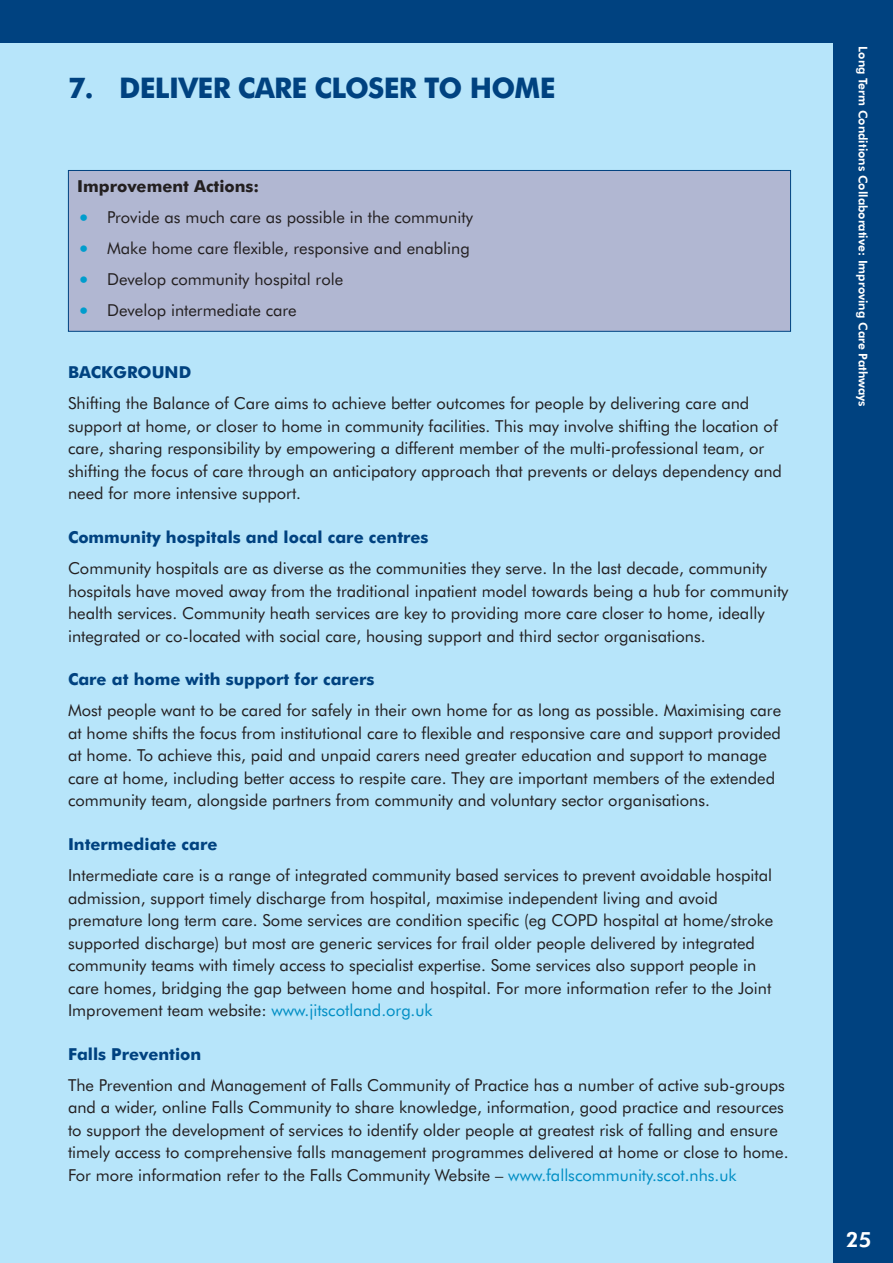
<style>
.page{position:relative;width:893px;height:1263px;background:#b7e5fa}
.page>*{position:absolute;margin:0;border:0;box-sizing:border-box;transform-origin:0 0}
.t1{font:700 28.5px "Futura BT";letter-spacing:-.025em;color:#004280}
.t2{font:800 21px "Futura BT";color:#fff}
.t3{font:16.5px/22.5px "Futura BT";color:#231f20}
.t4{font:700 16.5px "Futura BT";color:#004280}
.t5{font:700 16.5px "Futura BT";color:#231f20}
.t6{font:800 12px "Futura BT";color:#fff}
.s1{font-size:22.5px;color:#009dcd}
.s2{color:#008ec4}
</style>
<div class="page">
<div style="left:833px;top:0;width:60px;height:1263px;background:#004280"></div>
<div style="left:0;top:0;width:893px;height:43px;background:#004280"></div>
<div style="left:69px;top:171px;width:721px;height:160px;background:#b1b7d2"></div>
<div style="left:68px;top:170px;width:723px;height:162px;border:1px solid #004280"></div>
<h1 class="t1" style="left:68px;top:77px;width:489px">7. DELIVER CARE CLOSER TO HOME</h1>
<p class="t5" style="left:77px;top:179px;width:183px">Improvement Actions:</p>
<p class="t3" style="left:77px;top:207px;width:397px"><span class="s1">•</span> Provide as much care as possible in the community</p>
<p class="t3" style="left:77px;top:238px;width:394px"><span class="s1">•</span> Make home care flexible, responsive and enabling</p>
<p class="t3" style="left:77px;top:269px;width:267px"><span class="s1">•</span> Develop community hospital role</p>
<p class="t3" style="left:77px;top:300px;width:221px"><span class="s1">•</span> Develop intermediate care</p>
<p class="t4" style="left:68px;top:366px;width:125px">BACKGROUND</p>
<p class="t3" style="left:68px;top:393px;width:715px">Shifting the Balance of Care aims to achieve better outcomes for people by delivering care and support at home, or closer to home in community facilities. This may involve shifting the location of care, sharing responsibility by empowering a different member of the multi-professional team, or shifting the focus of care through an anticipatory approach that prevents or delays dependency and need for more intensive support.</p>
<p class="t4" style="left:68px;top:530px;width:362px">Community hospitals and local care centres</p>
<p class="t3" style="left:68px;top:558px;width:722px">Community hospitals are as diverse as the communities they serve. In the last decade, community hospitals have moved away from the traditional inpatient model towards being a hub for community health services. Community heath services are key to providing more care closer to home, ideally integrated or co-located with social care, housing support and third sector organisations.</p>
<p class="t4" style="left:68px;top:673px;width:308px">Care at home with support for carers</p>
<p class="t3" style="left:68px;top:700px;width:715px">Most people want to be cared for safely in their own home for as long as possible. Maximising care at home shifts the focus from institutional care to flexible and responsive care and support provided at home. To achieve this, paid and unpaid carers need greater education and support to manage care at home, including better access to respite care. They are important members of the extended community team, alongside partners from community and voluntary sector organisations.</p>
<p class="t4" style="left:68px;top:837px;width:151px">Intermediate care</p>
<p class="t3" style="left:68px;top:865px;width:707px">Intermediate care is a range of integrated community based services to prevent avoidable hospital admission, support timely discharge from hospital, maximise independent living and avoid premature long term care. Some services are condition specific (eg COPD hospital at home/stroke supported discharge) but most are generic services for frail older people delivered by integrated community teams with timely access to specialist expertise. Some services also support people in care homes, bridging the gap between home and hospital. For more information refer to the Joint Improvement team website: <span class="s2">www.jitscotland.org.uk</span></p>
<p class="t4" style="left:68px;top:1047px;width:135px">Falls Prevention</p>
<p class="t3" style="left:68px;top:1075px;width:722px">The Prevention and Management of Falls Community of Practice has a number of active sub-groups and a wider, online Falls Community to share knowledge, information, good practice and resources to support the development of services to identify older people at greatest risk of falling and ensure timely access to comprehensive falls management programmes delivered at home or close to home.<br>For more information refer to the Falls Community Website – <span class="s2">www.fallscommunity.scot.nhs.uk</span></p>
<p class="t6" style="left:868px;top:46px;width:362px;rotate:90deg">Long Term Conditions Collaborative: Improving Care Pathways</p>
<p class="t2" style="left:846px;top:1231px;width:27px">25</p>
</div>
